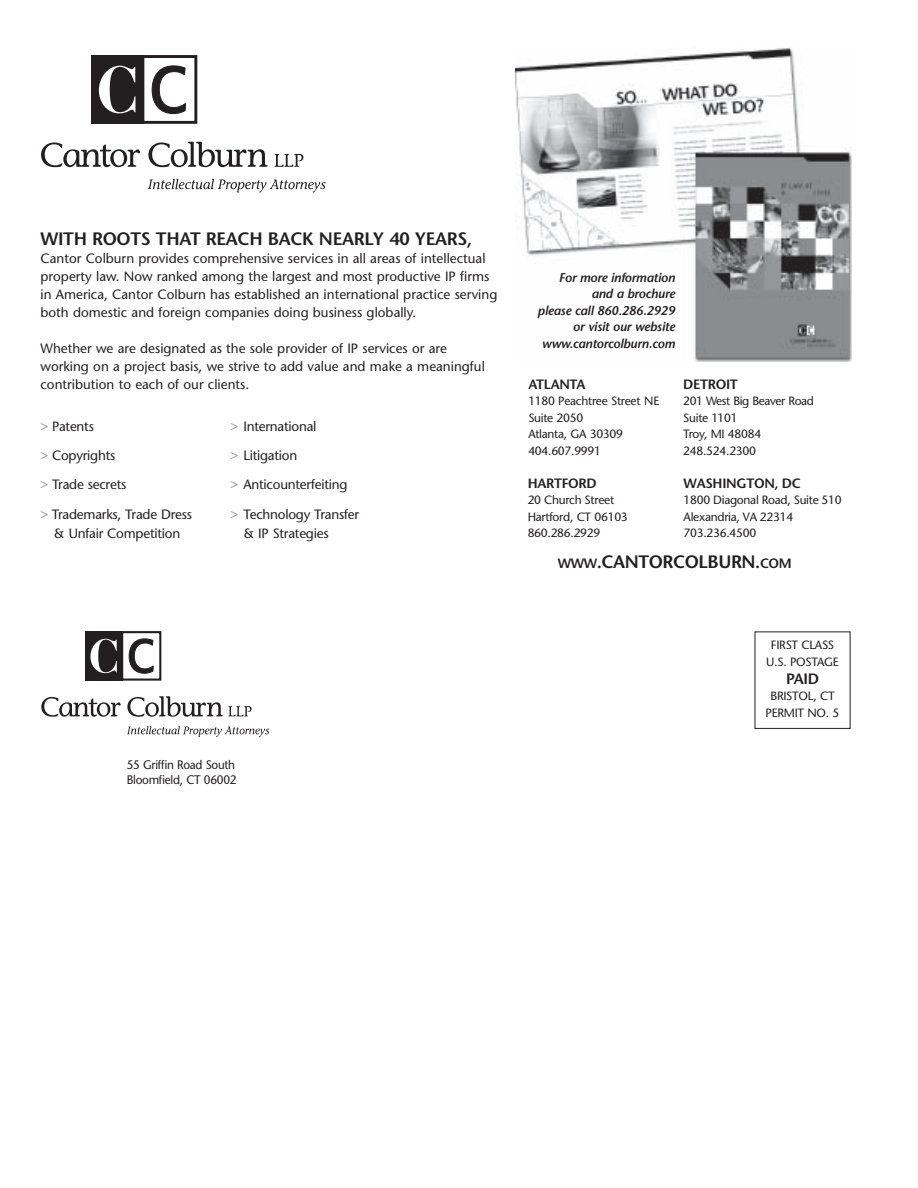
<style>
.page{position:relative;width:918px;height:1188px;background:#fff}
.page>*{position:absolute;margin:0;border:0;box-sizing:border-box;transform-origin:0 0}
.t1{font:600 18px "Stone Sans Std";letter-spacing:-.015em;color:#231f20}
.t2{font:600 15px "Stone Sans Std";color:#231f20}
.t3{font:500 13.5px/18px "Stone Sans Std";color:#231f20}
.t4{font:600 13.5px "Stone Sans Std";letter-spacing:-.025em;color:#231f20}
.t5{font:italic 600 12.75px/16.5px "Stone Sans Std";color:#231f20;text-align:right}
.t6{font:500 12.45px/15px "Stone Sans Std";letter-spacing:-.025em;color:#231f20;scale:.95 1}
.t7{font:500 12px/16.5px "Stone Sans Std";letter-spacing:-.025em;color:#231f20}
.s1{color:#939598}
.s2{font-size:13.5px}
</style>
<div class="page">
<img style="left:516px;top:48px;width:335px;height:313px">
<div style="left:91px;top:55px;width:52px;height:69px;background:#231f20"></div>
<div style="left:141px;top:55px;width:56px;height:69px;border:3px solid #231f20"></div>
<svg style="left:99px;top:66px;width:36px;height:47px"></svg>
<svg style="left:152px;top:66px;width:34px;height:48px"></svg>
<svg style="left:41px;top:143px;width:99px;height:24px"></svg>
<svg style="left:148px;top:142px;width:120px;height:25px"></svg>
<svg style="left:275px;top:154px;width:28px;height:13px"></svg>
<svg style="left:148px;top:179px;width:178px;height:13px"></svg>
<div style="left:85px;top:631px;width:37px;height:50px;background:#231f20"></div>
<div style="left:121px;top:631px;width:40px;height:50px;border:2px solid #231f20"></div>
<svg style="left:90px;top:639px;width:27px;height:34px"></svg>
<svg style="left:129px;top:639px;width:25px;height:34px"></svg>
<svg style="left:41px;top:697px;width:80px;height:20px"></svg>
<svg style="left:127px;top:696px;width:125px;height:21px"></svg>
<svg style="left:127px;top:726px;width:142px;height:11px"></svg>
<h1 class="t1" style="left:40px;top:232px;width:433px">WITH ROOTS THAT REACH BACK NEARLY 40 YEARS,</h1>
<p class="t3" style="left:40px;top:251px;width:458px">Cantor Colburn provides comprehensive services in all areas of intellectual property law. Now ranked among the largest and most productive IP firms in America, Cantor Colburn has established an international practice serving both domestic and foreign companies doing business globally.</p>
<p class="t3" style="left:40px;top:341px;width:446px">Whether we are designated as the sole provider of IP services or are working on a project basis, we strive to add value and make a meaningful contribution to each of our clients.</p>
<p class="t3" style="left:40px;top:418px;width:55px"><span class="s1">&gt;</span> Patents</p>
<p class="t3" style="left:231px;top:418px;width:87px"><span class="s1">&gt;</span> International</p>
<p class="t3" style="left:40px;top:448px;width:76px"><span class="s1">&gt;</span> Copyrights</p>
<p class="t3" style="left:231px;top:448px;width:68px"><span class="s1">&gt;</span> Litigation</p>
<p class="t3" style="left:40px;top:477px;width:87px"><span class="s1">&gt;</span> Trade secrets</p>
<p class="t3" style="left:231px;top:477px;width:119px"><span class="s1">&gt;</span> Anticounterfeiting</p>
<p class="t3" style="left:41px;top:506px;width:153px"><span class="s1">&gt;</span> Trademarks, Trade Dress</p>
<p class="t3" style="left:231px;top:506px;width:130px"><span class="s1">&gt;</span> Technology Transfer</p>
<p class="t3" style="left:54px;top:525px;width:128px">&amp; Unfair Competition</p>
<p class="t3" style="left:244px;top:525px;width:87px">&amp; IP Strategies</p>
<p class="t6" style="left:127px;top:758px;width:117px">55 Griffin Road South<br>Bloomfield, CT 06002</p>
<p class="t5" style="left:538px;top:270px;width:139px">For more information and a brochure<br>please call 860.286.2929 or visit our website www.cantorcolburn.com</p>
<p class="t4" style="left:528px;top:379px;width:59px">ATLANTA</p>
<p class="t7" style="left:528px;top:394px;width:133px">1180 Peachtree Street NE<br>Suite 2050<br>Atlanta, GA 30309<br>404.607.9991</p>
<p class="t4" style="left:528px;top:478px;width:70px">HARTFORD</p>
<p class="t7" style="left:528px;top:493px;width:102px">20 Church Street<br>Hartford, CT 06103<br>860.286.2929</p>
<p class="t4" style="left:683px;top:379px;width:56px">DETROIT</p>
<p class="t7" style="left:683px;top:394px;width:132px">201 West Big Beaver Road<br>Suite 1101<br>Troy, MI 48084<br>248.524.2300</p>
<p class="t4" style="left:684px;top:478px;width:119px">WASHINGTON, DC</p>
<p class="t7" style="left:684px;top:493px;width:160px">1800 Diagonal Road, Suite 510<br>Alexandria, VA 22314<br>703.236.4500</p>
<h1 class="t1" style="left:558px;top:555px;width:235px"><span class="s2">WWW</span>.CANTORCOLBURN.<span class="s2">COM</span></h1>
<p class="t7" style="left:766px;top:638px;width:74px;text-align:center">FIRST CLASS<br>U.S. POSTAGE</p>
<p class="t2" style="left:786px;top:673px;width:34px">PAID</p>
<p class="t7" style="left:766px;top:689px;width:75px;text-align:center">BRISTOL, CT<br>PERMIT NO. 5</p>
</div>
